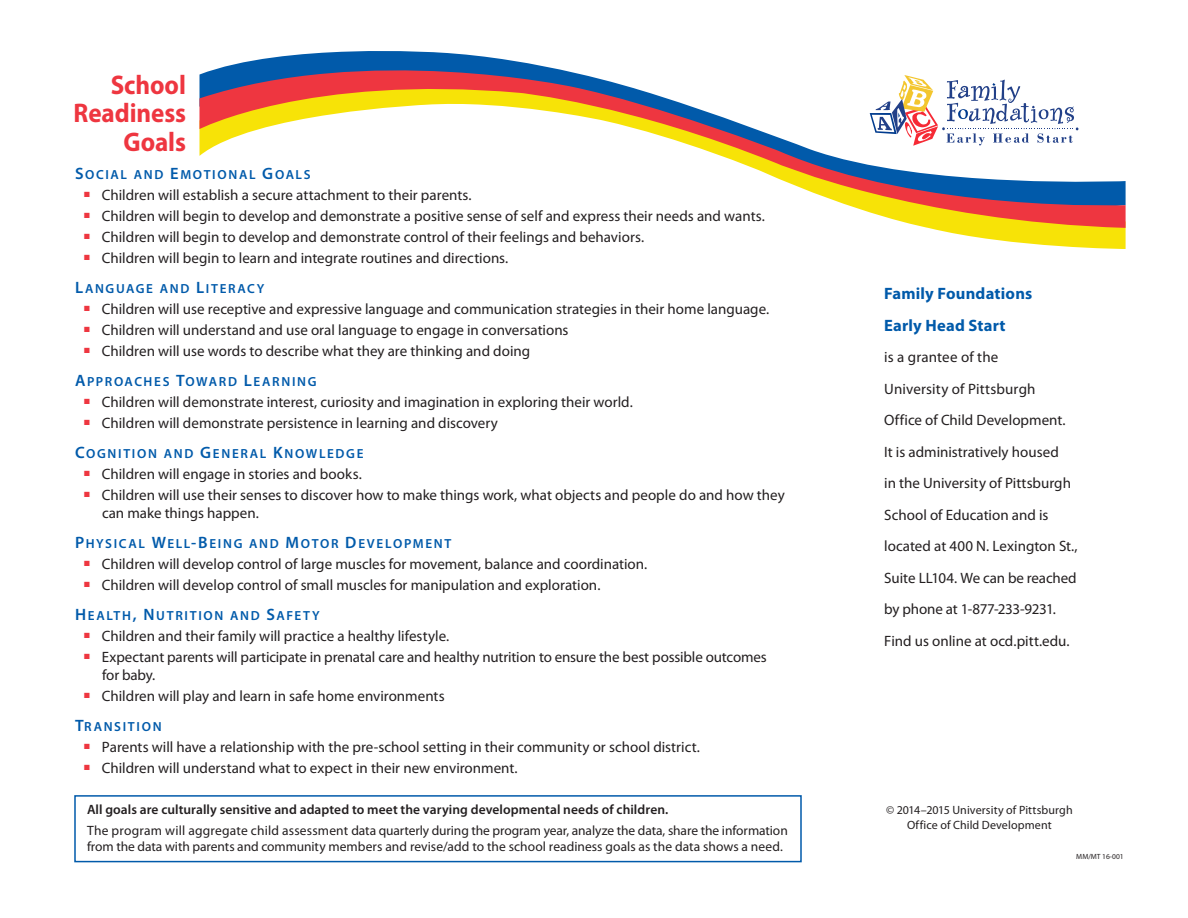
<style>
.page{position:relative;width:1188px;height:918px;background:#fff}
.page>*{position:absolute;margin:0;border:0;box-sizing:border-box;transform-origin:0 0}
.Subhead{font:700 27px/28.5px "Myriad Pro";letter-spacing:-.005em;color:#ee3640;text-align:right;scale:.93 1}
.Wide_para_bullet{font:700 16.5px/31.5px "Myriad Pro";letter-spacing:.01em;color:#015aaa}
.Wide_para_bullet-2{font:15px/31.5px "Myriad Pro";color:#231f20}
.Wide_para_bullet-3{font:13.5px/16.5px "Myriad Pro";color:#231f20}
.Wide_para_bullet-4{font:600 13.5px "Myriad Pro";letter-spacing:.005em;color:#231f20}
.Sub2{font:13.2px "Myriad Pro Semibold SC800";letter-spacing:.125em;color:#015aaa}
.t1{font:12px/15px "Myriad Pro";letter-spacing:.01em;color:#231f20;text-align:center}
.t2{font:7.5px "Myriad Pro";color:#231f20}
.s1{font-size:16.5px}
</style>
<div class="page">
<div style="left:74px;top:795px;width:728px;height:67px;border:2px solid #015aaa"></div>
<svg style="left:929px;top:228px;width:197px;height:21px;fill:#f7e307"></svg>
<svg style="left:200px;top:51px;width:926px;height:177px"></svg>
<p class="Subhead" style="left:74px;top:70px;width:122px">School<br>Readiness<br>Goals</p>
<p class="Sub2" style="left:75px;top:167px;width:236px"><span class="s1">S</span>OCIAL AND <span class="s1">E</span>MOTIONAL <span class="s1">G</span>OALS</p>
<p class="Wide_para_bullet-2" style="left:84px;top:179px;width:389px"><sup>■</sup> Children will establish a secure attachment to their parents.</p>
<p class="Wide_para_bullet-2" style="left:84px;top:200px;width:682px"><sup>■</sup> Children will begin to develop and demonstrate a positive sense of self and express their needs and wants.</p>
<p class="Wide_para_bullet-2" style="left:84px;top:221px;width:562px"><sup>■</sup> Children will begin to develop and demonstrate control of their feelings and behaviors.</p>
<p class="Wide_para_bullet-2" style="left:84px;top:242px;width:426px"><sup>■</sup> Children will begin to learn and integrate routines and directions.</p>
<p class="Sub2" style="left:75px;top:281px;width:191px"><span class="s1">L</span>ANGUAG E AND <span class="s1">L</span>ITERACY</p>
<p class="Wide_para_bullet-2" style="left:84px;top:293px;width:687px"><sup>■</sup> Children will use receptive and expressive language and communication strategies in their home language.</p>
<p class="Wide_para_bullet-2" style="left:84px;top:314px;width:486px"><sup>■</sup> Children will understand and use oral language to engage in conversations</p>
<p class="Wide_para_bullet-2" style="left:84px;top:335px;width:448px"><sup>■</sup> Children will use words to describe what they are thinking and doing</p>
<p class="Sub2" style="left:75px;top:374px;width:242px"><span class="s1">A</span>PPROACHES <span class="s1">T</span>OWARD <span class="s1">L</span>EARNING</p>
<p class="Wide_para_bullet-2" style="left:84px;top:386px;width:550px"><sup>■</sup> Children will demonstrate interest, curiosity and imagination in exploring their world.</p>
<p class="Wide_para_bullet-2" style="left:84px;top:407px;width:415px"><sup>■</sup> Children will demonstrate persistence in learning and discovery</p>
<p class="Sub2" style="left:75px;top:446px;width:290px"><span class="s1">C</span>OGNITION AND <span class="s1">G</span>ENERAL <span class="s1">K</span>NOWLEDGE</p>
<p class="Wide_para_bullet-2" style="left:84px;top:458px;width:279px"><sup>■</sup> Children will engage in stories and books.</p>
<p class="Wide_para_bullet-2" style="left:102px;top:486px;width:684px;line-height:18px;text-indent:-18px"><sup>■</sup> Children will use their senses to discover how to make things work, what objects and people do and how they can make things happen.</p>
<p class="Sub2" style="left:75px;top:536px;width:378px"><span class="s1">P</span>HYSICAL <span class="s1">W</span>ELL<span class="s1">-B</span>EING AND <span class="s1">M</span>OTOR <span class="s1">D</span>EVELOPMENT</p>
<p class="Wide_para_bullet-2" style="left:84px;top:548px;width:565px"><sup>■</sup> Children will develop control of large muscles for movement, balance and coordination.</p>
<p class="Wide_para_bullet-2" style="left:84px;top:569px;width:518px"><sup>■</sup> Children will develop control of small muscles for manipulation and exploration.</p>
<p class="Sub2" style="left:75px;top:608px;width:246px"><span class="s1">H</span> EALTH<span class="s1">, N</span> UTRITION AND <span class="s1">S</span>AFETY</p>
<p class="Wide_para_bullet-2" style="left:84px;top:620px;width:367px"><sup>■</sup> Children and their family will practice a healthy lifestyle.</p>
<p class="Wide_para_bullet-2" style="left:102px;top:648px;width:666px;line-height:18px;text-indent:-18px"><sup>■</sup> Expectant parents will participate in prenatal care and healthy nutrition to ensure the best possible outcomes for baby.</p>
<p class="Wide_para_bullet-2" style="left:84px;top:680px;width:362px"><sup>■</sup> Children will play and learn in safe home environments</p>
<p class="Sub2" style="left:75px;top:719px;width:88px"><span class="s1">T</span>RANSITION</p>
<p class="Wide_para_bullet-2" style="left:84px;top:731px;width:617px"><sup>■</sup> Parents will have a relationship with the pre-school setting in their community or school district.</p>
<p class="Wide_para_bullet-2" style="left:84px;top:752px;width:435px"><sup>■</sup> Children will understand what to expect in their new environment.</p>
<p class="Wide_para_bullet-4" style="left:87px;top:801px;width:583px">All goals are culturally sensitive and adapted to meet the varying developmental needs of children.</p>
<p class="Wide_para_bullet-3" style="left:87px;top:822px;width:702px">The program will aggregate child assessment data quarterly during the program year, analyze the data, share the information from the data with parents and community members and revise/add to the school readiness goals as the data shows a need.</p>
<p class="Wide_para_bullet" style="left:884px;top:277px;width:150px">Family Foundations<br>Early Head Start</p>
<p class="Wide_para_bullet-2" style="left:884px;top:341px;width:195px">is a grantee of the<br>University of Pittsburgh<br>Office of Child Development.<br>It is administratively housed<br>in the University of Pittsburgh<br>School of Education and is located at 400 N. Lexington St.,<br>Suite LL104. We can be reached by phone at 1-877-233-9231.<br>Find us online at ocd.pitt.edu.</p>
<p class="t1" style="left:886px;top:802px;width:188px">© 2014–2015 University of Pittsburgh<br>Office of Child Development</p>
<p class="t2" style="left:1076px;top:852px;width:49px">MM/MT 16-001</p>
</div>
